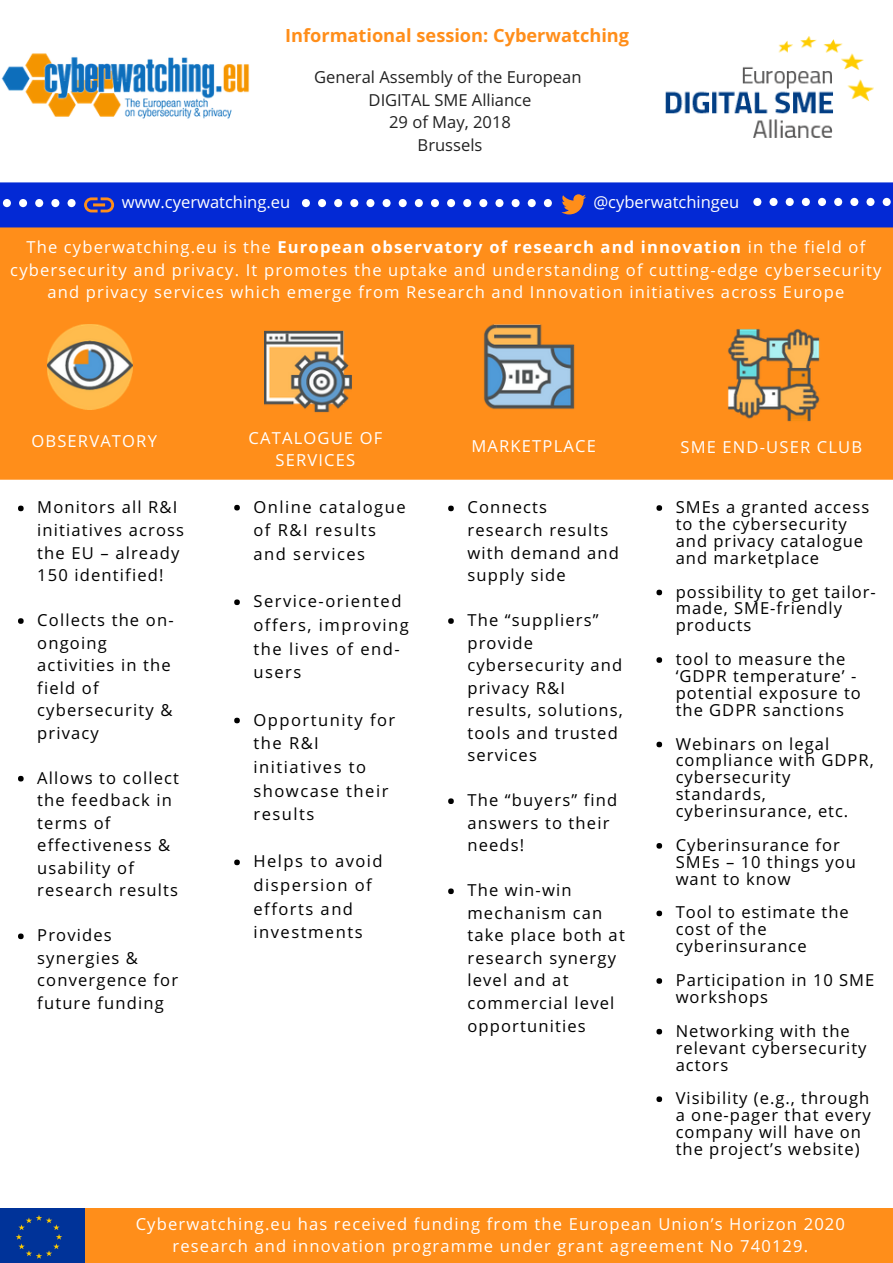
<style>
.page{position:relative;width:893px;height:1263px;background:#fff}
.page>*{position:absolute;margin:0;border:0;box-sizing:border-box;transform-origin:0 0}
.t1{font:700 18.15px "Open Sans";color:#ff8e1a}
.t2{font:16.5px/22.5px "Open Sans";letter-spacing:.07em;color:#000}
.t3{font:16.5px/22.5px "Open Sans";letter-spacing:.07em;color:#fff;text-align:center}
.t4{font:16.5px/23.7px "Open Sans";letter-spacing:.09em;color:#000}
.t5{font:16.5px/22.5px "Open Sans";color:#222;text-align:center}
.t6{font:16.5px "Open Sans";color:#fff}
.s1{font-weight:700}
</style>
<div class="page">
<div style="left:0;top:225px;width:893px;height:255px;background:#ff8e1a"></div>
<div style="left:0;top:1208px;width:893px;height:55px;background:#ff8e1a"></div>
<svg style="left:18px;top:506px;width:6px;height:5px"></svg>
<svg style="left:18px;top:618px;width:6px;height:6px"></svg>
<svg style="left:18px;top:776px;width:6px;height:5px"></svg>
<svg style="left:18px;top:933px;width:6px;height:6px"></svg>
<img style="left:665px;top:36px;width:209px;height:101px">
<div style="left:0;top:1208px;width:84px;height:55px;background:#039"></div>
<img style="left:1px;top:53px;width:249px;height:66px">
<svg style="left:234px;top:505px;width:6px;height:5px"></svg>
<svg style="left:234px;top:599px;width:6px;height:6px"></svg>
<svg style="left:234px;top:718px;width:6px;height:5px"></svg>
<svg style="left:234px;top:859px;width:6px;height:6px"></svg>
<svg style="left:448px;top:506px;width:6px;height:5px"></svg>
<svg style="left:448px;top:618px;width:6px;height:6px"></svg>
<svg style="left:448px;top:798px;width:6px;height:6px"></svg>
<svg style="left:448px;top:888px;width:6px;height:6px"></svg>
<svg style="left:656px;top:505px;width:6px;height:6px"></svg>
<svg style="left:656px;top:590px;width:6px;height:5px"></svg>
<svg style="left:656px;top:657px;width:6px;height:6px"></svg>
<svg style="left:656px;top:742px;width:6px;height:5px"></svg>
<svg style="left:656px;top:843px;width:6px;height:6px"></svg>
<svg style="left:656px;top:910px;width:6px;height:6px"></svg>
<svg style="left:656px;top:978px;width:6px;height:6px"></svg>
<svg style="left:656px;top:1029px;width:6px;height:5px"></svg>
<svg style="left:656px;top:1096px;width:6px;height:6px"></svg>
<img style="left:47px;top:324px;width:86px;height:86px">
<img style="left:265px;top:330px;width:87px;height:83px">
<img style="left:484px;top:324px;width:91px;height:86px">
<img style="left:728px;top:329px;width:92px;height:93px">
<div style="left:0;top:182px;width:893px;height:45px;background:#0329d5"></div>
<svg style="left:84px;top:197px;width:30px;height:15px"></svg>
<div style="left:383px;top:199px;width:8px;height:8px;background:#fff;border-radius:50%"></div>
<div style="left:399px;top:199px;width:8px;height:8px;background:#fff;border-radius:50%"></div>
<div style="left:366px;top:199px;width:8px;height:8px;background:#fff;border-radius:50%"></div>
<div style="left:431px;top:199px;width:8px;height:8px;background:#fff;border-radius:50%"></div>
<svg style="left:302px;top:199px;width:8px;height:8px"></svg>
<div style="left:447px;top:199px;width:8px;height:8px;background:#fff;border-radius:50%"></div>
<div style="left:318px;top:199px;width:8px;height:8px;background:#fff;border-radius:50%"></div>
<div style="left:334px;top:199px;width:8px;height:8px;background:#fff;border-radius:50%"></div>
<div style="left:350px;top:199px;width:8px;height:8px;background:#fff;border-radius:50%"></div>
<div style="left:415px;top:199px;width:8px;height:8px;background:#fff;border-radius:50%"></div>
<div style="left:544px;top:199px;width:8px;height:8px;background:#fff;border-radius:50%"></div>
<div style="left:528px;top:199px;width:8px;height:8px;background:#fff;border-radius:50%"></div>
<div style="left:479px;top:199px;width:8px;height:8px;background:#fff;border-radius:50%"></div>
<div style="left:495px;top:199px;width:8px;height:8px;background:#fff;border-radius:50%"></div>
<div style="left:463px;top:199px;width:8px;height:8px;background:#fff;border-radius:50%"></div>
<div style="left:512px;top:199px;width:8px;height:8px;background:#fff;border-radius:50%"></div>
<div style="left:834px;top:198px;width:8px;height:8px;background:#fff;border-radius:50%"></div>
<div style="left:850px;top:198px;width:8px;height:8px;background:#fff;border-radius:50%"></div>
<div style="left:818px;top:198px;width:8px;height:8px;background:#fff;border-radius:50%"></div>
<div style="left:883px;top:198px;width:8px;height:8px;background:#fff;border-radius:50%"></div>
<svg style="left:753px;top:198px;width:8px;height:8px"></svg>
<div style="left:769px;top:198px;width:9px;height:8px;background:#fff;border-radius:50%"></div>
<div style="left:786px;top:198px;width:8px;height:8px;background:#fff;border-radius:50%"></div>
<div style="left:802px;top:198px;width:8px;height:8px;background:#fff;border-radius:50%"></div>
<div style="left:866px;top:198px;width:8px;height:8px;background:#fff;border-radius:50%"></div>
<div style="left:68px;top:199px;width:8px;height:8px;background:#fff;border-radius:50%"></div>
<div style="left:19px;top:199px;width:8px;height:8px;background:#fff;border-radius:50%"></div>
<div style="left:35px;top:199px;width:8px;height:8px;background:#fff;border-radius:50%"></div>
<div style="left:3px;top:199px;width:8px;height:8px;background:#fff;border-radius:50%"></div>
<div style="left:51px;top:199px;width:8px;height:8px;background:#fff;border-radius:50%"></div>
<svg style="left:561px;top:194px;width:25px;height:20px"></svg>
<p class="t1" style="left:285px;top:22px;width:345px">Informational session: Cyberwatching</p>
<p class="t5" style="left:314px;top:66px;width:269px">General Assembly of the European<br>DIGITAL SME Alliance<br>29 of May, 2018<br>Brussels</p>
<p class="t6" style="left:122px;top:191px;width:170px">www.cyerwatching.eu</p>
<p class="t6" style="left:593px;top:191px;width:147px">@cyberwatchingeu</p>
<p class="t3" style="left:10px;top:236px;width:873px">The cyberwatching.eu is the <span class="s1">European observatory of research and innovation</span> in the field of cybersecurity and privacy. It promotes the uptake and understanding of cutting-edge cybersecurity and privacy services which emerge from Research and Innovation initiatives across Europe</p>
<p class="t3" style="left:31px;top:429px;width:127px">OBSERVATORY</p>
<p class="t3" style="left:249px;top:426px;width:135px">CATALOGUE OF<br>SERVICES</p>
<p class="t3" style="left:472px;top:434px;width:126px">MARKETPLACE</p>
<p class="t3" style="left:680px;top:435px;width:183px">SME END-USER CLUB</p>
<p class="t2" style="left:37px;top:496px;width:148px">Monitors all R&amp;I initiatives across the EU – already<br>150 identified!</p>
<p class="t2" style="left:37px;top:608px;width:138px">Collects the on&shy;ongoing activities in the field of cybersecurity &amp; privacy</p>
<p class="t2" style="left:37px;top:766px;width:143px">Allows to collect the feedback in terms of effectiveness &amp; usability of research results</p>
<p class="t2" style="left:37px;top:924px;width:142px">Provides synergies &amp; convergence for future funding</p>
<p class="t4" style="left:253px;top:494px;width:154px">Online catalogue of R&amp;I results and services</p>
<p class="t4" style="left:253px;top:589px;width:157px">Service-oriented offers, improving the lives of end&shy;users</p>
<p class="t4" style="left:253px;top:707px;width:143px">Opportunity for the R&amp;I initiatives to showcase their results</p>
<p class="t4" style="left:253px;top:849px;width:131px">Helps to avoid dispersion of efforts and investments</p>
<p class="t2" style="left:467px;top:496px;width:153px">Connects research results with demand and supply side</p>
<p class="t2" style="left:467px;top:608px;width:157px">The “suppliers” provide cybersecurity and privacy R&amp;I results, solutions, tools and trusted services</p>
<p class="t2" style="left:467px;top:789px;width:151px">The “buyers” find answers to their needs!</p>
<p class="t2" style="left:467px;top:879px;width:159px">The win-win mechanism can take place both at research synergy level and at commercial level opportunities</p>
<p class="t2" style="left:676px;top:498px;width:195px;line-height:17px">SMEs a granted access to the cybersecurity and privacy catalogue and marketplace</p>
<p class="t2" style="left:676px;top:583px;width:202px;line-height:17px">possibility to get tailor&shy;made, SME-friendly products</p>
<p class="t2" style="left:676px;top:650px;width:187px;line-height:17px">tool to measure the ‘GDPR temperature’ - potential exposure to the GDPR sanctions</p>
<p class="t2" style="left:676px;top:735px;width:200px;line-height:17px">Webinars on legal compliance with GDPR, cybersecurity standards, cyberinsurance, etc.</p>
<p class="t2" style="left:676px;top:836px;width:182px;line-height:17px">Cyberinsurance for<br>SMEs – 10 things you want to know</p>
<p class="t2" style="left:676px;top:903px;width:175px;line-height:17px">Tool to estimate the cost of the cyberinsurance</p>
<p class="t2" style="left:676px;top:971px;width:200px;line-height:17px">Participation in 10 SME workshops</p>
<p class="t2" style="left:676px;top:1022px;width:192px;line-height:17px">Networking with the relevant cybersecurity actors</p>
<p class="t2" style="left:676px;top:1089px;width:197px;line-height:17px">Visibility (e.g., through a one-pager that every company will have on the project’s website)</p>
<p class="t3" style="left:136px;top:1212px;width:711px">Cyberwatching.eu has received funding from the European Union’s Horizon 2020 research and innovation programme under grant agreement No 740129.</p>
</div>
